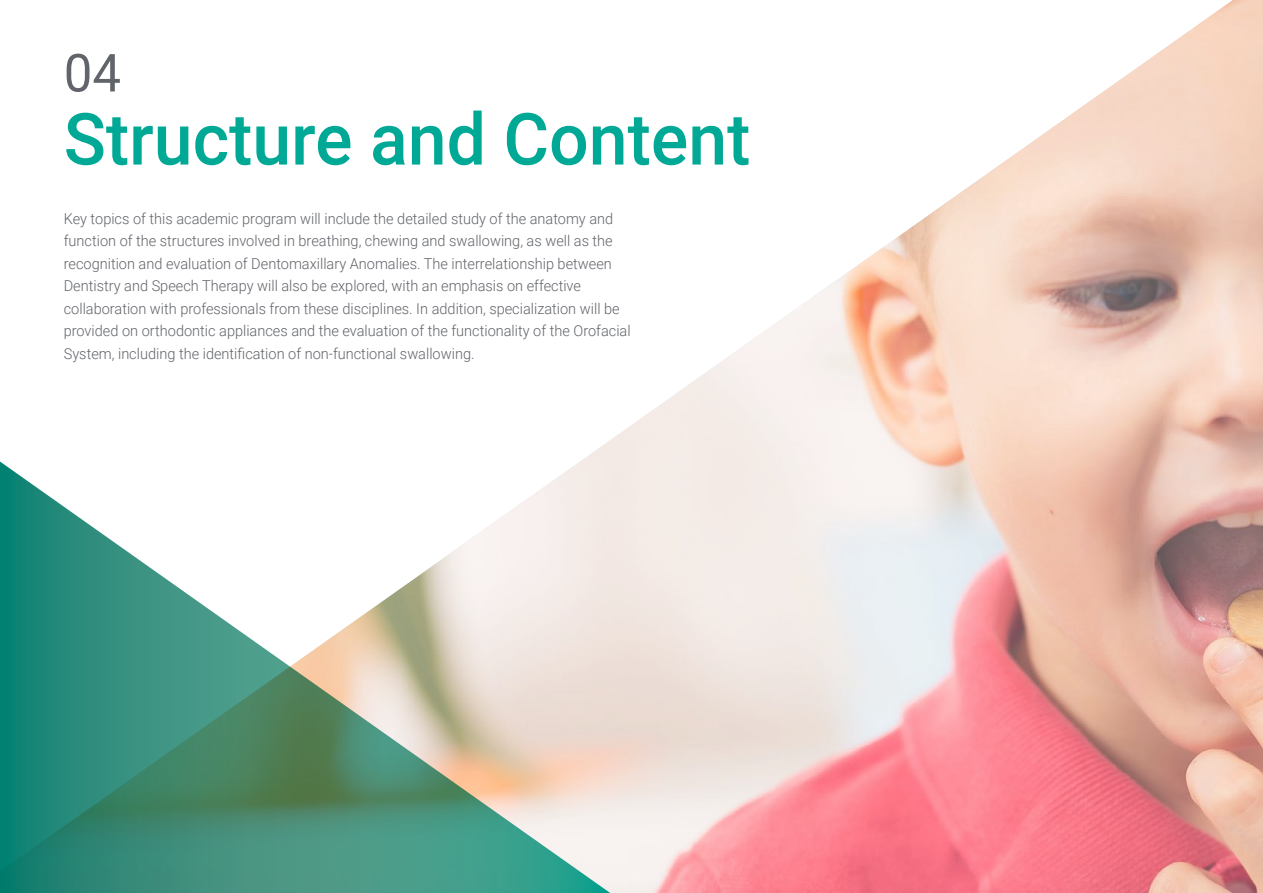
<style>
.page{position:relative;width:1263px;height:893px;background:#fff}
.page>*{position:absolute;margin:0;border:0;box-sizing:border-box;transform-origin:0 0}
.t1{font:500 72px "Roboto";color:#00a996}
.t2{font:52.5px "Roboto";color:#61646a}
.t3{font:300 15px/22.5px "Roboto";color:#61646a}
</style>
<div class="page">
<img style="left:602px;top:0;width:661px;height:893px">
<svg style="left:0;top:446px;width:640px;height:447px"></svg>
<h2 class="t2" style="left:64px;top:36px;width:59px">04</h2>
<h1 class="t1" style="left:64px;top:89px;width:688px">Structure and Content</h1>
<p class="t3" style="left:64px;top:207px;width:568px">Key topics of this academic program will include the detailed study of the anatomy and function of the structures involved in breathing, chewing and swallowing, as well as the recognition and evaluation of Dentomaxillary Anomalies. The interrelationship between Dentistry and Speech Therapy will also be explored, with an emphasis on effective collaboration with professionals from these disciplines. In addition, specialization will be provided on orthodontic appliances and the evaluation of the functionality of the Orofacial System, including the identification of non-functional swallowing.</p>
</div>
